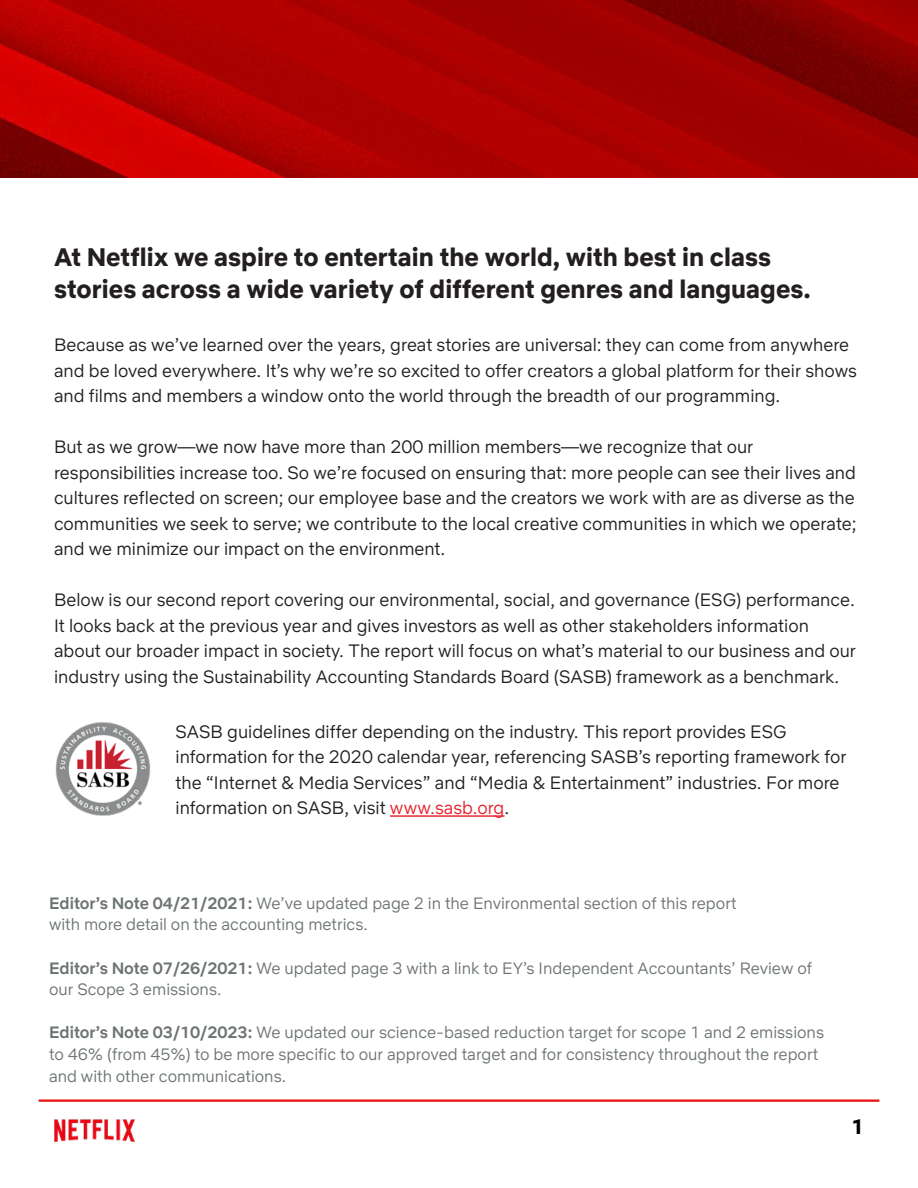
<style>
.page{position:relative;width:918px;height:1188px;background:#fff}
.page>*{position:absolute;margin:0;border:0;box-sizing:border-box;transform-origin:0 0}
.t1{font:700 25.5px/31.5px "Netflix Sans";color:#231f20}
.t2{font:700 21px "Netflix Sans";color:#000}
.t3{font:300 18px/25.5px "Netflix Sans";color:#231f20}
.t4{font:300 16.5px/21.6px "Netflix Sans";color:#6e7475}
.s1{color:#e6212b}
.s2{font-weight:500}
</style>
<div class="page">
<hr style="left:390px;top:815px;width:114px;height:2px;background:#e6212b">
<img style="left:56px;top:722px;width:95px;height:94px">
<hr style="left:39px;top:1100px;width:840px;height:2px;background:#e90d0f">
<img style="left:54px;top:1119px;width:81px;height:23px">
<img style="left:0;top:0;width:918px;height:177px">
<p class="t1" style="left:54px;top:243px;width:758px">At Netflix we aspire to entertain the world, with best in class stories across a wide variety of different genres and languages.</p>
<p class="t3" style="left:54px;top:333px;width:804px">Because as we’ve learned over the years, great stories are universal: they can come from anywhere and be loved everywhere. It’s why we’re so excited to offer creators a global platform for their shows and films and members a window onto the world through the breadth of our programming.</p>
<p class="t3" style="left:54px;top:435px;width:804px">But as we grow—we now have more than 200 million members—we recognize that our responsibilities increase too. So we’re focused on ensuring that: more people can see their lives and cultures reflected on screen; our employee base and the creators we work with are as diverse as the communities we seek to serve; we contribute to the local creative communities in which we operate; and we minimize our impact on the environment.</p>
<p class="t3" style="left:54px;top:588px;width:804px">Below is our second report covering our environmental, social, and governance (ESG) performance.<br>It looks back at the previous year and gives investors as well as other stakeholders information about our broader impact in society. The report will focus on what’s material to our business and our industry using the Sustainability Accounting Standards Board (SASB) framework as a benchmark.</p>
<p class="t3" style="left:176px;top:720px;width:673px">SASB guidelines differ depending on the industry. This report provides ESG information for the 2020 calendar year, referencing SASB’s reporting framework for the “Internet &amp; Media Services” and “Media &amp; Entertainment” industries. For more information on SASB, visit <span class="s1">www.sasb.org</span>.</p>
<p class="t4" style="left:49px;top:893px;width:689px"><span class="s2">Editor’s Note 04/21/2021:</span> We’ve updated page 2 in the Environmental section of this report with more detail on the accounting metrics.</p>
<p class="t4" style="left:49px;top:958px;width:765px"><span class="s2">Editor’s Note 07/26/2021:</span> We updated page 3 with a link to EY’s Independent Accountants’ Review of our Scope 3 emissions.</p>
<p class="t4" style="left:49px;top:1023px;width:777px"><span class="s2">Editor’s Note 03/10/2023:</span> We updated our science-based reduction target for scope 1 and 2 emissions to 46% (from 45%) to be more specific to our approved target and for consistency throughout the report and with other communications.</p>
<p class="t2" style="left:851px;top:1113px;width:14px">1</p>
</div>
